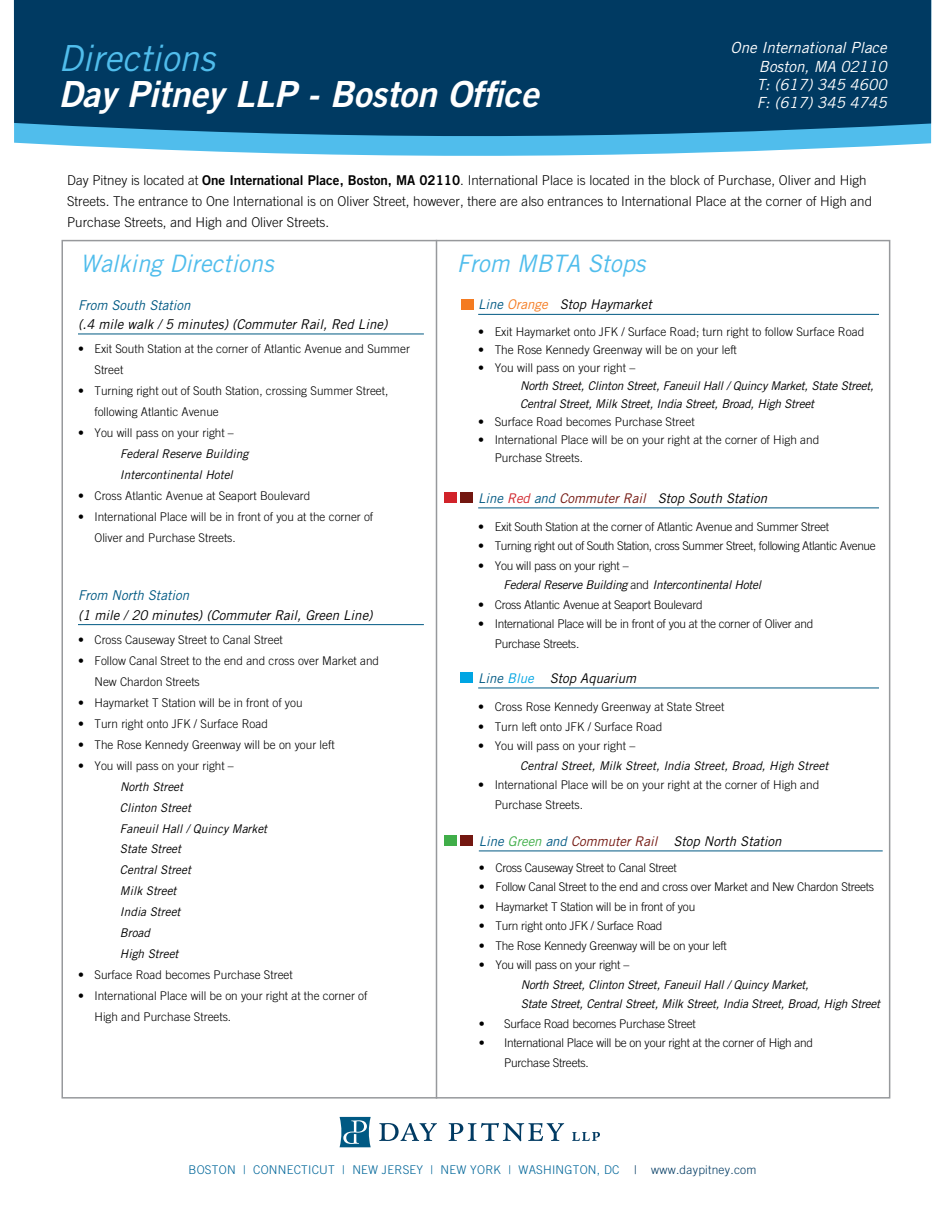
<style>
.page{position:relative;width:945px;height:1215px;background:#fff}
.page>*{position:absolute;margin:0;border:0;box-sizing:border-box;transform-origin:0 0}
.t1{font:italic 36px/36px "Trade Gothic LT Bold Two";color:#fff}
.t2{font:italic 24px "Trade Gothic LT";color:#50bdec}
.t3{font:italic 15.3px "Trade Gothic LT";color:#fff}
.t4{font:300 13.5px/21px "Trade Gothic LT";color:#000}
.t5{font:italic 13.5px "Trade Gothic LT";color:#000}
.t6{font:italic 13.5px "Trade Gothic LT";color:#005983}
.t7{font:italic 13.35px "Trade Gothic LT";color:#000}
.t8{font:300 12px/21px "Trade Gothic LT";color:#000}
.t9{font:300 12px/19.5px "Trade Gothic LT";letter-spacing:-.02em;color:#000}
.t10{font:italic 12px/18px "Trade Gothic LT";letter-spacing:-.02em;color:#000}
.t11{font:italic 12px "Trade Gothic LT";color:#000}
.t12{font:300 12px "Trade Gothic LT";letter-spacing:-.03em;color:#000}
.t13{font:300 12px "Trade Gothic LT";letter-spacing:.02em;color:#069}
.s1{font-family:"Trade Gothic LT";color:#50bdec}
.s2{font-family:"Trade Gothic LT Bold Two";font-weight:400}
.s3{color:#005983}
.s4{color:#f47b21}
.s5{color:#d1232a}
.s6{color:#731710}
.s7{font-weight:300;font-style:normal}
.s8{color:#00a5e3}
.s9{color:#40ae49}
.s10{color:#003a62}
</style>
<div class="page">
<svg style="left:14px;top:140px;width:917px;height:16px;fill:#50bdec"></svg>
<div style="left:13px;top:0;width:918px;height:140px;background:#003a62"></div>
<svg style="left:379px;top:1123px;width:58px;height:18px"></svg>
<svg style="left:449px;top:1123px;width:115px;height:18px"></svg>
<svg style="left:572px;top:1132px;width:28px;height:9px"></svg>
<svg style="left:340px;top:1117px;width:31px;height:30px"></svg>
<hr style="left:78px;top:334px;width:346px;height:1px;background:#005983">
<hr style="left:78px;top:624px;width:346px;height:1px;background:#005983">
<hr style="left:478px;top:314px;width:401px;height:1px;background:#005983">
<div style="left:461px;top:299px;width:12px;height:11px;background:#f47b21"></div>
<hr style="left:478px;top:508px;width:401px;height:1px;background:#005983">
<div style="left:445px;top:492px;width:12px;height:11px;background:#d1232a"></div>
<div style="left:460px;top:492px;width:12px;height:11px;background:#731710"></div>
<hr style="left:478px;top:688px;width:401px;height:1px;background:#005983">
<div style="left:460px;top:672px;width:12px;height:11px;background:#00a5e3"></div>
<hr style="left:479px;top:851px;width:404px;height:1px;background:#005983">
<div style="left:445px;top:835px;width:12px;height:11px;background:#40ae49"></div>
<div style="left:460px;top:835px;width:12px;height:11px;background:#731710"></div>
<hr style="left:436px;top:240px;width:1px;height:859px;background:#97999c">
<p class="t1" style="left:58px;top:39px;width:482px"><span class="s1">Directions<br></span>Day Pitney LLP - Boston Office</p>
<p class="t3" style="left:731px;top:38px;width:158px">One International Place</p>
<p class="t3" style="left:759px;top:57px;width:129px">Boston, MA 02110</p>
<p class="t3" style="left:757px;top:75px;width:131px">T: (617) 345 4600</p>
<p class="t3" style="left:757px;top:94px;width:131px">F: (617) 345 4745</p>
<p class="t4" style="left:67px;top:169px;width:807px">Day Pitney is located at <span class="s2">One International Place, Boston, MA 02110</span>. International Place is located in the block of Purchase, Oliver and High<br>Streets. The entrance to One International is on Oliver Street, however, there are also entrances to International Place at the corner of High and<br>Purchase Streets, and High and Oliver Streets.</p>
<p class="t2" style="left:80px;top:249px;width:195px">Walking Directions</p>
<p class="t2" style="left:457px;top:249px;width:190px">From MBTA Stops</p>
<p class="t7" style="left:478px;top:297px;width:175px"><span class="s3">Line</span> <span class="s4">Orange</span> Stop Haymarket</p>
<p class="t8" style="left:478px;top:321px;width:388px">• Exit Haymarket onto JFK / Surface Road; turn right to follow Surface Road</p>
<p class="t8" style="left:478px;top:339px;width:260px">• The Rose Kennedy Greenway will be on your left</p>
<p class="t8" style="left:478px;top:357px;width:159px">• You will pass on your right –</p>
<p class="t10" style="left:520px;top:377px;width:355px">North Street, Clinton Street, Faneuil Hall / Quincy Market, State Street,<br>Central Street, Milk Street, India Street, Broad, High Street</p>
<p class="t8" style="left:478px;top:411px;width:218px">• Surface Road becomes Purchase Street</p>
<p class="t8" style="left:495px;top:431px;width:326px;line-height:18px;text-indent:-16px">• International Place will be on your right at the corner of High and<br>Purchase Streets.</p>
<p class="t7" style="left:478px;top:490px;width:291px"><span class="s3">Line</span> <span class="s5">Red</span> <span class="s3">and</span> <span class="s6">Commuter Rail</span> Stop South Station</p>
<p class="t9" style="left:478px;top:517px;width:352px">• Exit South Station at the corner of Atlantic Avenue and Summer Street</p>
<p class="t12" style="left:478px;top:539px;width:399px">• Turning right out of South Station, cross Summer Street, following Atlantic Avenue</p>
<p class="t9" style="left:478px;top:556px;width:152px">• You will pass on your right –</p>
<p class="t10" style="left:503px;top:576px;width:259px">Federal Reserve Building <span class="s7">and</span> Intercontinental Hotel</p>
<p class="t9" style="left:478px;top:595px;width:226px">• Cross Atlantic Avenue at Seaport Boulevard</p>
<p class="t9" style="left:495px;top:614px;width:320px;text-indent:-16px">• International Place will be in front of you at the corner of Oliver and<br>Purchase Streets.</p>
<p class="t7" style="left:478px;top:670px;width:159px"><span class="s3">Line</span> <span class="s8">Blue</span> Stop Aquarium</p>
<p class="t8" style="left:478px;top:696px;width:248px">• Cross Rose Kennedy Greenway at State Street</p>
<p class="t8" style="left:478px;top:716px;width:186px">• Turn left onto JFK / Surface Road</p>
<p class="t8" style="left:478px;top:735px;width:159px">• You will pass on your right –</p>
<p class="t11" style="left:520px;top:758px;width:310px">Central Street, Milk Street, India Street, Broad, High Street</p>
<p class="t8" style="left:495px;top:775px;width:326px;line-height:19.5px;text-indent:-16px">• International Place will be on your right at the corner of High and<br>Purchase Streets.</p>
<p class="t7" style="left:479px;top:833px;width:304px"><span class="s3">Line</span> <span class="s9">Green</span> <span class="s3">and</span> <span class="s6">Commuter Rail</span> Stop North Station</p>
<p class="t9" style="left:479px;top:857px;width:200px">• Cross Causeway Street to Canal Street</p>
<p class="t9" style="left:479px;top:877px;width:397px">• Follow Canal Street to the end and cross over Market and New Chardon Streets</p>
<p class="t9" style="left:479px;top:896px;width:218px">• Haymarket T Station will be in front of you</p>
<p class="t9" style="left:479px;top:916px;width:185px">• Turn right onto JFK / Surface Road</p>
<p class="t9" style="left:479px;top:935px;width:250px">• The Rose Kennedy Greenway will be on your left</p>
<p class="t9" style="left:479px;top:955px;width:152px">• You will pass on your right –</p>
<p class="t10" style="left:521px;top:974px;width:361px;line-height:19.5px">North Street, Clinton Street, Faneuil Hall / Quincy Market,<br>State Street, Central Street, Milk Street, India Street, Broad, High Street</p>
<p class="t9" style="left:479px;top:1013px;width:219px">• Surface Road becomes Purchase Street</p>
<p class="t9" style="left:504px;top:1033px;width:311px;text-indent:-25px">• International Place will be on your right at the corner of High and<br>Purchase Streets.</p>
<p class="t6" style="left:78px;top:297px;width:114px">From South Station</p>
<p class="t5" style="left:78px;top:316px;width:311px">(.4 mile walk / 5 minutes) (Commuter Rail, Red Line)</p>
<p class="t8" style="left:95px;top:338px;width:317px;text-indent:-16px">• Exit South Station at the corner of Atlantic Avenue and Summer<br>Street</p>
<p class="t8" style="left:95px;top:380px;width:295px;text-indent:-16px">• Turning right out of South Station, crossing Summer Street, following Atlantic Avenue</p>
<p class="t8" style="left:78px;top:422px;width:157px">• You will pass on your right –</p>
<p class="t11" style="left:120px;top:446px;width:130px">Federal Reserve Building</p>
<p class="t11" style="left:120px;top:467px;width:114px">Intercontinental Hotel</p>
<p class="t8" style="left:78px;top:485px;width:234px">• Cross Atlantic Avenue at Seaport Boulevard</p>
<p class="t8" style="left:95px;top:506px;width:280px;text-indent:-16px">• International Place will be in front of you at the corner of<br>Oliver and Purchase Streets.</p>
<p class="t6" style="left:78px;top:587px;width:113px">From North Station</p>
<p class="t5" style="left:78px;top:607px;width:296px">(1 mile / 20 minutes) (Commuter Rail, Green Line)</p>
<p class="t8" style="left:78px;top:629px;width:206px">• Cross Causeway Street to Canal Street</p>
<p class="t8" style="left:95px;top:650px;width:286px;text-indent:-16px">• Follow Canal Street to the end and cross over Market and<br>New Chardon Streets</p>
<p class="t8" style="left:78px;top:692px;width:226px">• Haymarket T Station will be in front of you</p>
<p class="t8" style="left:78px;top:713px;width:191px">• Turn right onto JFK / Surface Road</p>
<p class="t8" style="left:78px;top:734px;width:258px">• The Rose Kennedy Greenway will be on your left</p>
<p class="t8" style="left:78px;top:755px;width:157px">• You will pass on your right –</p>
<p class="t11" style="left:120px;top:779px;width:65px">North Street</p>
<p class="t11" style="left:120px;top:800px;width:72px">Clinton Street</p>
<p class="t11" style="left:120px;top:821px;width:149px">Faneuil Hall / Quincy Market</p>
<p class="t11" style="left:120px;top:842px;width:63px">State Street</p>
<p class="t11" style="left:120px;top:863px;width:72px">Central Street</p>
<p class="t11" style="left:120px;top:884px;width:58px">Milk Street</p>
<p class="t11" style="left:120px;top:905px;width:62px">India Street</p>
<p class="t10" style="left:120px;top:924px;width:32px">Broad</p>
<p class="t11" style="left:120px;top:947px;width:60px">High Street</p>
<p class="t8" style="left:78px;top:964px;width:216px">• Surface Road becomes Purchase Street</p>
<p class="t8" style="left:95px;top:985px;width:274px;text-indent:-16px">• International Place will be on your right at the corner of<br>High and Purchase Streets.</p>
<p class="t13" style="left:188px;top:1163px;width:570px">BOSTON | CONNECTICUT | NEW JERSEY | NEW YORK | WASHINGTON, DC <span class="s10">| www.daypitney.com</span></p>
</div>
